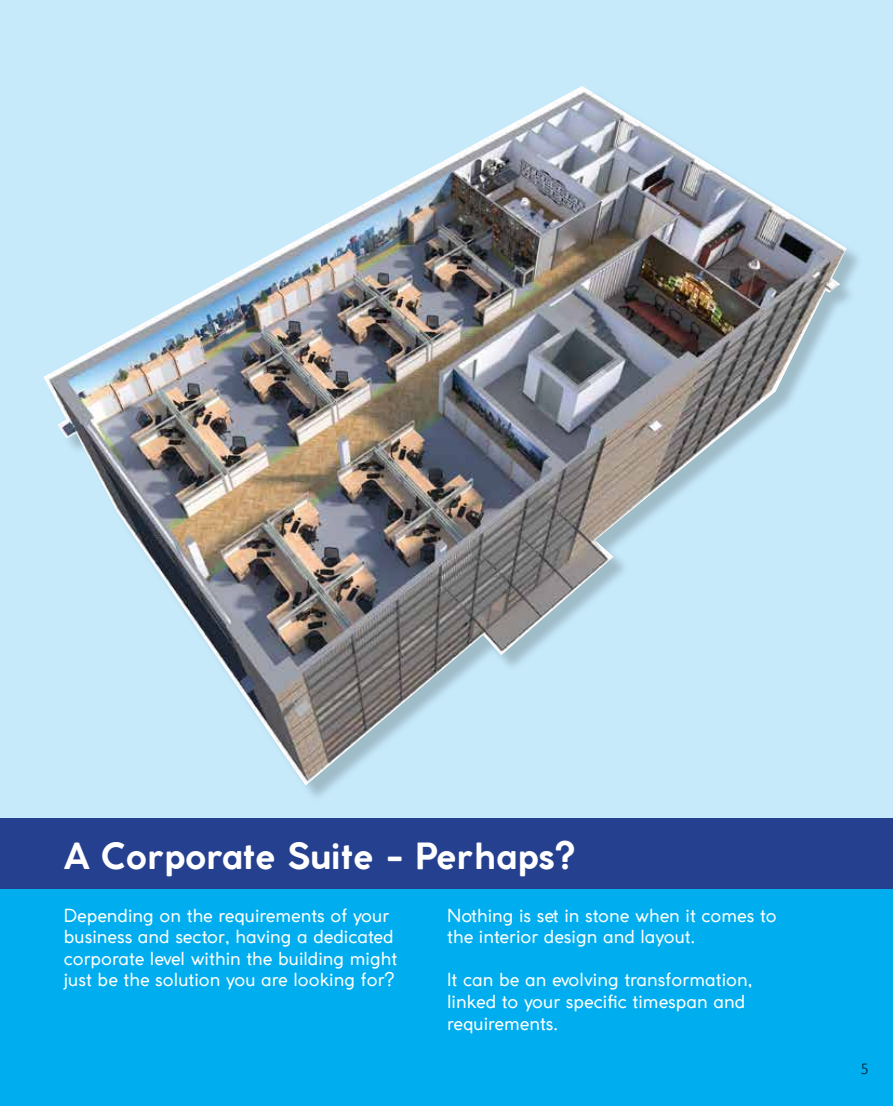
<style>
.page{position:relative;width:893px;height:1106px;background:#fff}
.page>*{position:absolute;margin:0;border:0;box-sizing:border-box;transform-origin:0 0}
.t1{font:700 36px "Coco Gothic";color:#fff}
.t2{font:18px/21.6px "Coco Gothic";color:#fff}
.t3{font:300 15px "Gill Sans";color:#000}
</style>
<div class="page">
<div style="left:0;top:0;width:893px;height:869px;background:#c7eafb"></div>
<div style="left:0;top:818px;width:893px;height:288px;background:#00aeef"></div>
<div style="left:0;top:818px;width:893px;height:71px;background:#25408f"></div>
<img style="left:44px;top:86px;width:803px;height:699px">
<h1 class="t1" style="left:64px;top:831px;width:513px">A Corporate Suite - Perhaps?</h1>
<p class="t2" style="left:64px;top:904px;width:335px">Depending on the requirements of your business and sector, having a dedicated corporate level within the building might just be the solution you are looking for?</p>
<p class="t2" style="left:447px;top:904px;width:331px">Nothing is set in stone when it comes to the interior design and layout.</p>
<p class="t2" style="left:447px;top:969px;width:307px">It can be an evolving transformation, linked to your specific timespan and requirements.</p>
<p class="t3" style="left:861px;top:1060px;width:9px">5</p>
</div>
